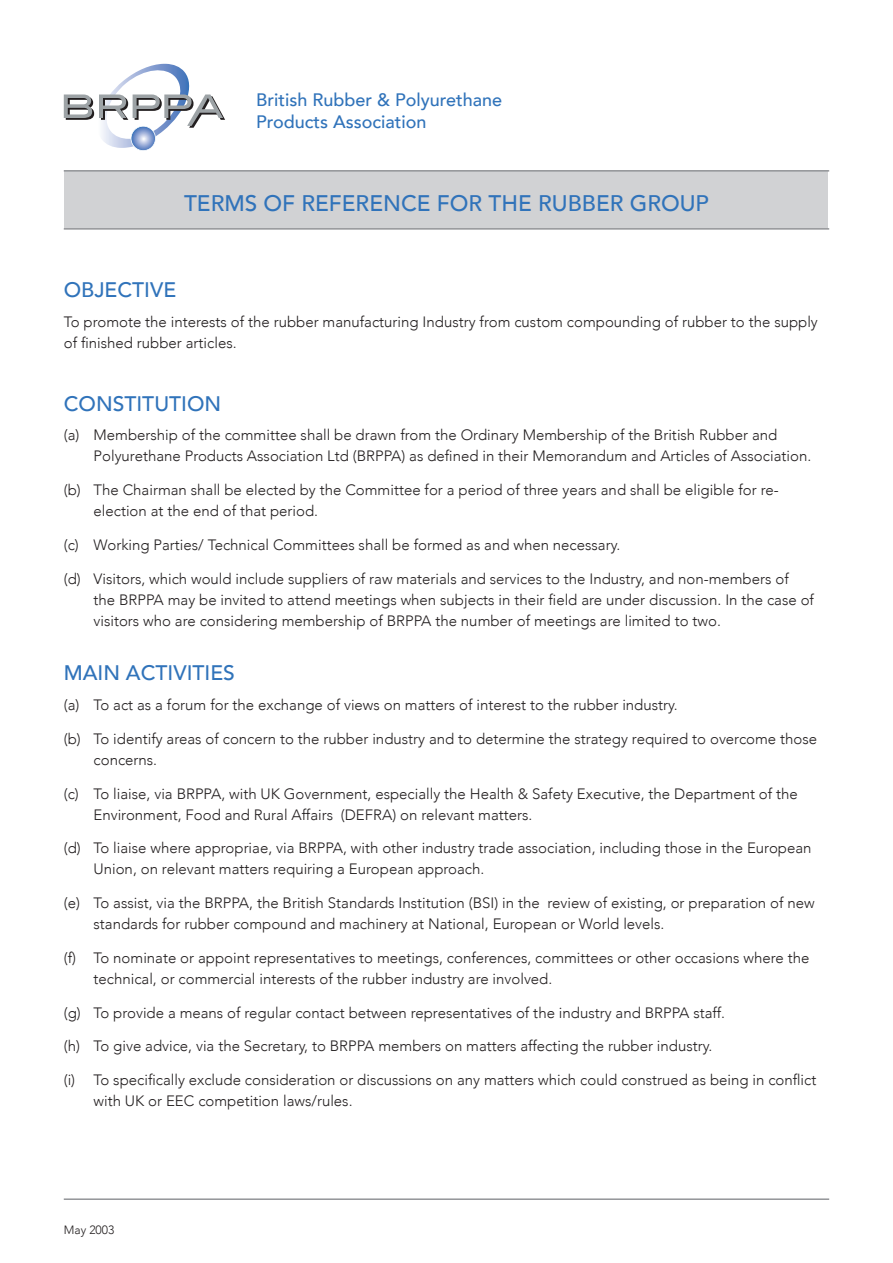
<style>
.page{position:relative;width:893px;height:1263px;background:#fff}
.page>*{position:absolute;margin:0;border:0;box-sizing:border-box;transform-origin:0 0}
.t1{font:500 22.5px "Avenir";color:#3073ba}
.t2{font:500 21px "Avenir";color:#3073ba}
.t3{font:500 18px/21.6px "Avenir";color:#3073ba}
.t4{font:300 15px/21px "Avenir";color:#231f20}
.t5{font:300 12px "Avenir";color:#231f20}
</style>
<div class="page">
<div style="left:65px;top:171px;width:763px;height:58px;background:#d1d2d4"></div>
<svg style="left:64px;top:64px;width:161px;height:87px"></svg>
<hr style="left:64px;top:1198px;width:765px;height:2px;background:#939598">
<hr style="left:64px;top:170px;width:765px;height:2px;background:#939598">
<hr style="left:64px;top:228px;width:765px;height:2px;background:#939598">
<p class="t3" style="left:256px;top:88px;width:248px">British Rubber &amp; Polyurethane<br>Products Association</p>
<h1 class="t1" style="left:184px;top:183px;width:526px">TERMS OF REFERENCE FOR THE RUBBER GROUP</h1>
<h2 class="t2" style="left:64px;top:272px;width:114px">OBJECTIVE</h2>
<p class="t4" style="left:64px;top:311px;width:756px">To promote the interests of the rubber manufacturing Industry from custom compounding of rubber to the supply of finished rubber articles.</p>
<h2 class="t2" style="left:64px;top:385px;width:159px">CONSTITUTION</h2>
<p class="t4" style="left:94px;top:425px;width:719px;text-indent:-30px">(a) Membership of the committee shall be drawn from the Ordinary Membership of the British Rubber and<br>Polyurethane Products Association Ltd (BRPPA) as defined in their Memorandum and Articles of Association.</p>
<p class="t4" style="left:94px;top:479px;width:687px;text-indent:-30px">(b) The Chairman shall be elected by the Committee for a period of three years and shall be eligible for re&shy;election at the end of that period.</p>
<p class="t4" style="left:64px;top:534px;width:558px">(c) Working Parties/ Technical Committees shall be formed as and when necessary.</p>
<p class="t4" style="left:94px;top:568px;width:722px;text-indent:-30px">(d) Visitors, which would include suppliers of raw materials and services to the Industry, and non-members of the BRPPA may be invited to attend meetings when subjects in their field are under discussion. In the case of visitors who are considering membership of BRPPA the number of meetings are limited to two.</p>
<h2 class="t2" style="left:64px;top:655px;width:173px">MAIN ACTIVITIES</h2>
<p class="t4" style="left:64px;top:694px;width:615px">(a) To act as a forum for the exchange of views on matters of interest to the rubber industry.</p>
<p class="t4" style="left:94px;top:728px;width:725px;text-indent:-30px">(b) To identify areas of concern to the rubber industry and to determine the strategy required to overcome those concerns.</p>
<p class="t4" style="left:94px;top:783px;width:706px;text-indent:-30px">(c) To liaise, via BRPPA, with UK Government, especially the Health &amp; Safety Executive, the Department of the<br>Environment, Food and Rural Affairs (DEFRA) on relevant matters.</p>
<p class="t4" style="left:94px;top:838px;width:719px;text-indent:-30px">(d) To liaise where appropriae, via BRPPA, with other industry trade association, including those in the European<br>Union, on relevant matters requiring a European approach.</p>
<p class="t4" style="left:94px;top:892px;width:723px;text-indent:-30px">(e) To assist, via the BRPPA, the British Standards Institution (BSI) in the review of existing, or preparation of new standards for rubber compound and machinery at National, European or World levels.</p>
<p class="t4" style="left:94px;top:947px;width:717px;text-indent:-30px">(f) To nominate or appoint representatives to meetings, conferences, committees or other occasions where the technical, or commercial interests of the rubber industry are involved.</p>
<p class="t4" style="left:64px;top:1002px;width:663px">(g) To provide a means of regular contact between representatives of the industry and BRPPA staff.</p>
<p class="t4" style="left:64px;top:1036px;width:650px">(h) To give advice, via the Secretary, to BRPPA members on matters affecting the rubber industry.</p>
<p class="t4" style="left:94px;top:1069px;width:724px;text-indent:-30px">(i) To specifically exclude consideration or discussions on any matters which could construed as being in conflict with UK or EEC competition laws/rules.</p>
<p class="t5" style="left:64px;top:1222px;width:52px">May 2003</p>
</div>
